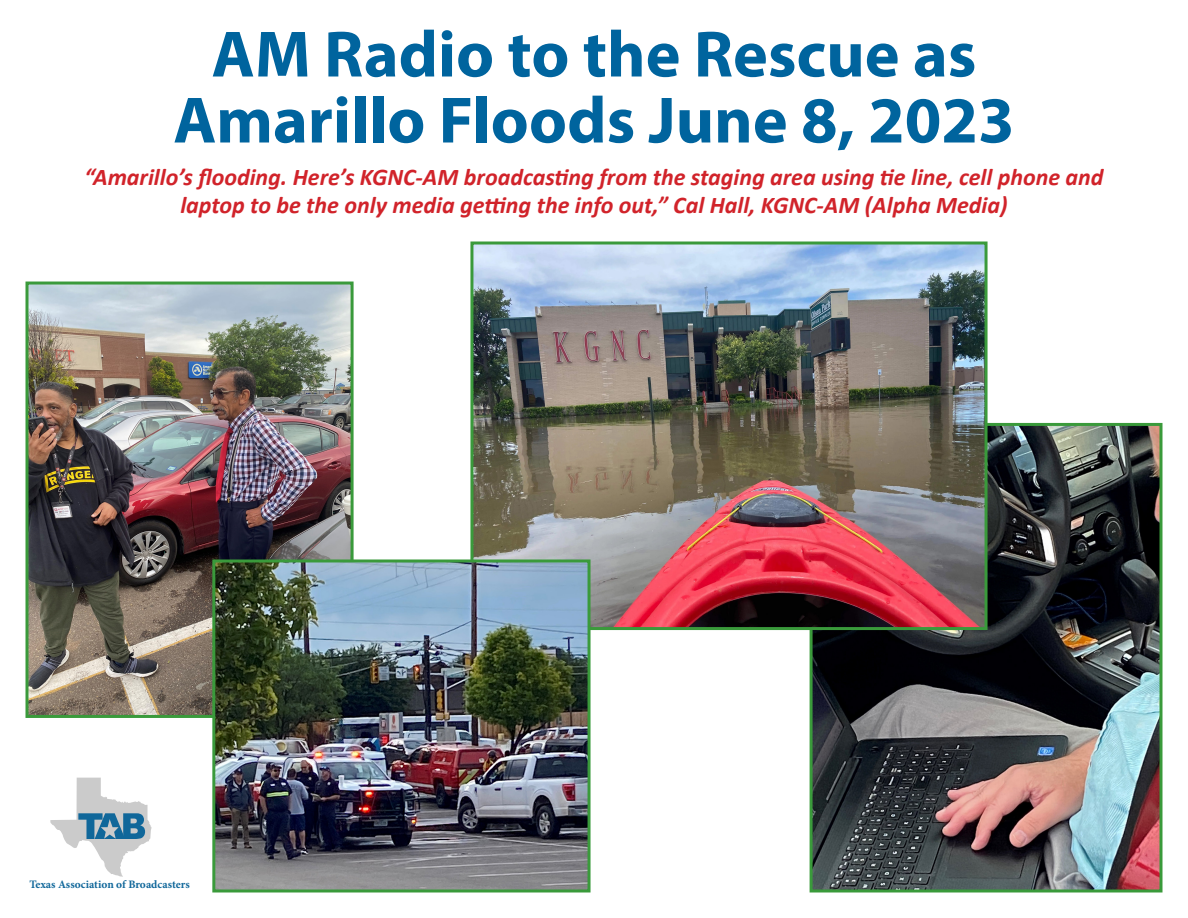
<style>
.page{position:relative;width:1188px;height:918px;background:#fff}
.page>*{position:absolute;margin:0;border:0;box-sizing:border-box;transform-origin:0 0}
.t1{font:700 66px/66px "Myriad Pro";color:#00649e;text-align:center}
.t2{font:italic 700 24px/28.8px "Calibri";color:#d1232a;text-align:center}
.t3{font:700 11.4px "Minion Pro";color:#10679a}
</style>
<div class="page">
<svg style="left:50px;top:778px;width:101px;height:99px"></svg>
<img style="left:814px;top:427px;width:344px;height:461px">
<div style="left:810px;top:423px;width:352px;height:469px;border:3px solid #3a9a3b"></div>
<img style="left:474px;top:246px;width:510px;height:380px">
<div style="left:470px;top:242px;width:518px;height:388px;border:3px solid #3a9a3b"></div>
<img style="left:30px;top:286px;width:320px;height:428px">
<div style="left:26px;top:282px;width:328px;height:436px;border:3px solid #3a9a3b"></div>
<img style="left:216px;top:563px;width:371px;height:325px">
<div style="left:212px;top:559px;width:379px;height:333px;border:3px solid #3a9a3b"></div>
<p class="t1" style="left:173px;top:19px;width:843px">AM Radio to the Rescue as<br>Amarillo Floods June 8, 2023</p>
<p class="t2" style="left:84px;top:161px;width:1021px">“Amarillo’s flooding. Here’s KGNC-AM broadcasting from the staging area using tie line, cell phone and laptop to be the only media getting the info out,” Cal Hall, KGNC-AM (Alpha Media)</p>
<p class="t3" style="left:29px;top:876px;width:162px">Texas Association of Broadcasters</p>
</div>
